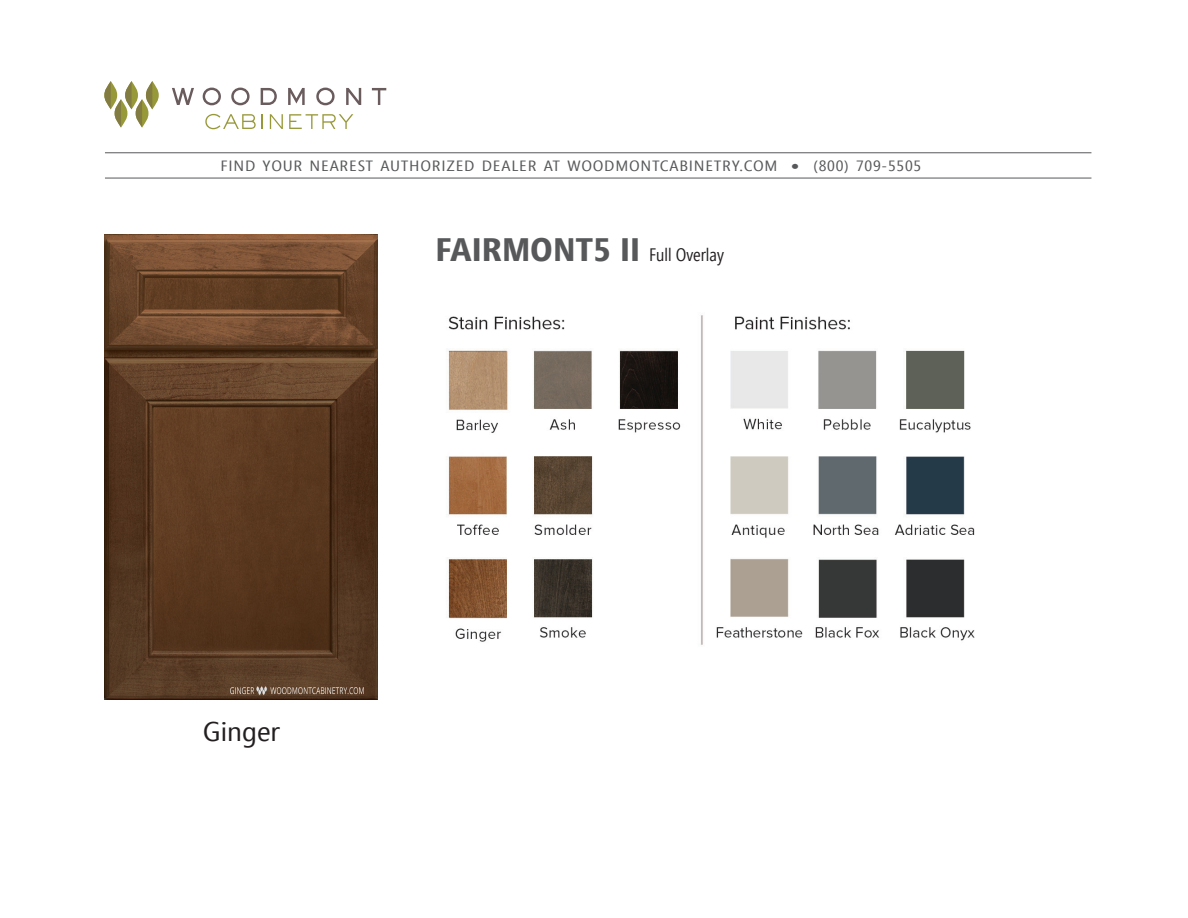
<style>
.page{position:relative;width:1188px;height:918px;background:#fff}
.page>*{position:absolute;margin:0;border:0;box-sizing:border-box;transform-origin:0 0}
.t1{font:700 32.4px "Segoe Condensed";color:#57585a;scale:1.22 1}
.t2{font:27px "Segoe Condensed";color:#231f20;scale:1.2 1}
.t3{font:14.85px "Segoe Condensed";letter-spacing:.04em;color:#57585a;scale:1.22 1}
.s1{font-size:20.25px}
.s2{font-weight:400;font-size:18px;color:#231f20}
</style>
<div class="page">
<svg style="left:172px;top:88px;width:22px;height:17px"></svg>
<svg style="left:203px;top:88px;width:18px;height:17px"></svg>
<svg style="left:231px;top:88px;width:19px;height:17px"></svg>
<svg style="left:261px;top:88px;width:16px;height:17px"></svg>
<svg style="left:288px;top:88px;width:17px;height:17px"></svg>
<svg style="left:316px;top:88px;width:19px;height:17px"></svg>
<svg style="left:346px;top:88px;width:15px;height:17px"></svg>
<svg style="left:372px;top:88px;width:14px;height:17px"></svg>
<svg style="left:205px;top:114px;width:51px;height:15px"></svg>
<svg style="left:262px;top:114px;width:1px;height:15px"></svg>
<svg style="left:270px;top:114px;width:13px;height:15px"></svg>
<svg style="left:289px;top:114px;width:64px;height:15px"></svg>
<svg style="left:146px;top:81px;width:13px;height:28px"></svg>
<svg style="left:104px;top:81px;width:48px;height:47px"></svg>
<hr style="left:105px;top:152px;width:986px;height:1px;background:#57585a">
<hr style="left:105px;top:178px;width:986px;height:1px;background:#57585a">
<img style="left:447px;top:315px;width:528px;height:330px">
<img style="left:105px;top:234px;width:273px;height:465px">
<p class="t3" style="left:220px;top:157px;width:576px">FIND YOUR NEAREST AUTHORIZED DEALER AT WOODMONTCABINETRY.COM <span class="s1">•</span> (800) 709-5505</p>
<h1 class="t1" style="left:435px;top:230px;width:238px">FAIRMONT5 II <span class="s2">Full Overlay</span></h1>
<h2 class="t2" style="left:203px;top:715px;width:66px">Ginger</h2>
</div>
